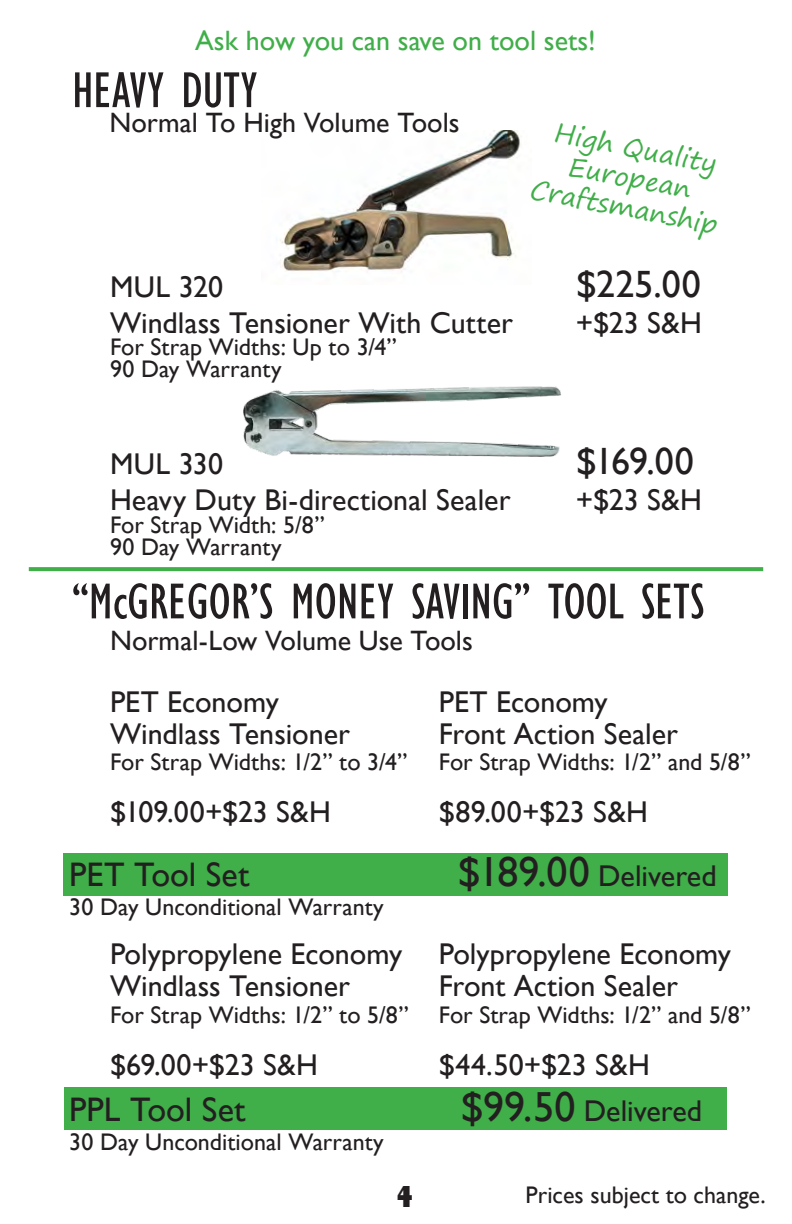
<style>
.page{position:relative;width:792px;height:1224px;background:#fff}
.page>*{position:absolute;margin:0;border:0;box-sizing:border-box;transform-origin:0 0}
.t1{font:condensed 52px "Gill Sans";color:#231f20}
.Item_Description{font:38px "Gill Sans";letter-spacing:.005em;color:#231f20}
.Item_Description-2{font:34px "Gill Sans";color:#231f20}
.Item_Description-3{font:30px "Gill Sans";color:#231f20}
.Extra_Description{font:28px "Gill Sans";color:#231f20}
.t2{font:28px "Gill Sans";color:#40ae49}
.Page_Number{font:800 condensed 28px "Gill Sans";color:#231f20}
.t3{font:26px/30px "Segoe Print";color:#40ae49;text-align:center}
.Item_Description-4{font:24px "Gill Sans";color:#231f20}
.s1{font-size:42px}
</style>
<div class="page">
<img style="left:280px;top:131px;width:242px;height:141px">
<svg style="left:29px;top:567px;width:734px;height:4px;background:#46b04f"></svg>
<img style="left:243px;top:386px;width:318px;height:71px">
<div style="left:64px;top:853px;width:664px;height:42px;background:#40ae49"></div>
<div style="left:65px;top:1088px;width:662px;height:42px;background:#40ae49"></div>
<p class="t2" style="left:195px;top:24px;width:402px">Ask how you can save on tool sets!</p>
<p class="t1" style="left:72px;top:59px;width:187px">HEAVY DUTY</p>
<p class="Extra_Description" style="left:110px;top:106px;width:352px">Normal To High Volume Tools</p>
<p class="t3" style="left:558px;top:117px;width:166px;rotate:11deg">High Quality<br>European</p>
<p class="t3" style="left:534px;top:173px;width:192px;rotate:11deg">Craftsmanship</p>
<p class="Item_Description-3" style="left:110px;top:269px;width:115px">MUL 320</p>
<p class="Item_Description" style="left:576px;top:262px;width:126px">$225.00</p>
<p class="Item_Description-3" style="left:110px;top:305px;width:405px">Windlass Tensioner With Cutter</p>
<p class="Item_Description-3" style="left:576px;top:305px;width:128px">+$23 S&amp;H</p>
<p class="Item_Description-4" style="left:110px;top:333px;width:288px">For Strap Widths: Up to 3/4”</p>
<p class="Item_Description-4" style="left:110px;top:355px;width:173px">90 Day Warranty</p>
<p class="Item_Description-3" style="left:110px;top:446px;width:115px">MUL 330</p>
<p class="Item_Description" style="left:576px;top:439px;width:119px">$169.00</p>
<p class="Item_Description-3" style="left:110px;top:482px;width:402px">Heavy Duty Bi-directional Sealer</p>
<p class="Item_Description-3" style="left:576px;top:482px;width:128px">+$23 S&amp;H</p>
<p class="Item_Description-4" style="left:110px;top:511px;width:216px">For Strap Width: 5/8”</p>
<p class="Item_Description-4" style="left:110px;top:533px;width:173px">90 Day Warranty</p>
<p class="t1" style="left:72px;top:571px;width:634px">“McGREGOR’S MONEY SAVING” TOOL SETS</p>
<p class="Extra_Description" style="left:110px;top:624px;width:364px">Normal-Low Volume Use Tools</p>
<p class="Item_Description-3" style="left:110px;top:684px;width:170px">PET Economy</p>
<p class="Item_Description-3" style="left:110px;top:716px;width:242px">Windlass Tensioner</p>
<p class="Item_Description-4" style="left:110px;top:748px;width:299px">For Strap Widths: 1/2” to 3/4”</p>
<p class="Item_Description-3" style="left:110px;top:795px;width:223px">$109.00+$23 S&amp;H</p>
<p class="Item_Description-3" style="left:439px;top:684px;width:170px">PET Economy</p>
<p class="Item_Description-3" style="left:439px;top:716px;width:241px">Front Action Sealer</p>
<p class="Item_Description-4" style="left:439px;top:748px;width:313px">For Strap Widths: 1/2” and 5/8”</p>
<p class="Item_Description-3" style="left:439px;top:795px;width:211px">$89.00+$23 S&amp;H</p>
<p class="Item_Description-2" style="left:69px;top:855px;width:182px">PET Tool Set</p>
<p class="Item_Description-3" style="left:458px;top:858px;width:260px"><span class="s1">$189.00</span> Delivered</p>
<p class="Item_Description-4" style="left:69px;top:893px;width:316px">30 Day Unconditional Warranty</p>
<p class="Item_Description-3" style="left:110px;top:937px;width:294px">Polypropylene Economy</p>
<p class="Item_Description-3" style="left:110px;top:968px;width:242px">Windlass Tensioner</p>
<p class="Item_Description-4" style="left:110px;top:1001px;width:300px">For Strap Widths: 1/2” to 5/8”</p>
<p class="Item_Description-3" style="left:110px;top:1047px;width:209px">$69.00+$23 S&amp;H</p>
<p class="Item_Description-3" style="left:439px;top:937px;width:294px">Polypropylene Economy</p>
<p class="Item_Description-3" style="left:439px;top:968px;width:241px">Front Action Sealer</p>
<p class="Item_Description-4" style="left:439px;top:1001px;width:313px">For Strap Widths: 1/2” and 5/8”</p>
<p class="Item_Description-3" style="left:439px;top:1047px;width:213px">$44.50+$23 S&amp;H</p>
<p class="Item_Description-2" style="left:69px;top:1090px;width:178px">PPL Tool Set</p>
<p class="Item_Description-3" style="left:461px;top:1093px;width:243px"><span class="s1">$99.50</span> Delivered</p>
<p class="Item_Description-4" style="left:69px;top:1128px;width:316px">30 Day Unconditional Warranty</p>
<p class="Item_Description-4" style="left:526px;top:1181px;width:242px">Prices subject to change.</p>
<p class="Page_Number" style="left:397px;top:1179px;width:18px">4</p>
</div>
